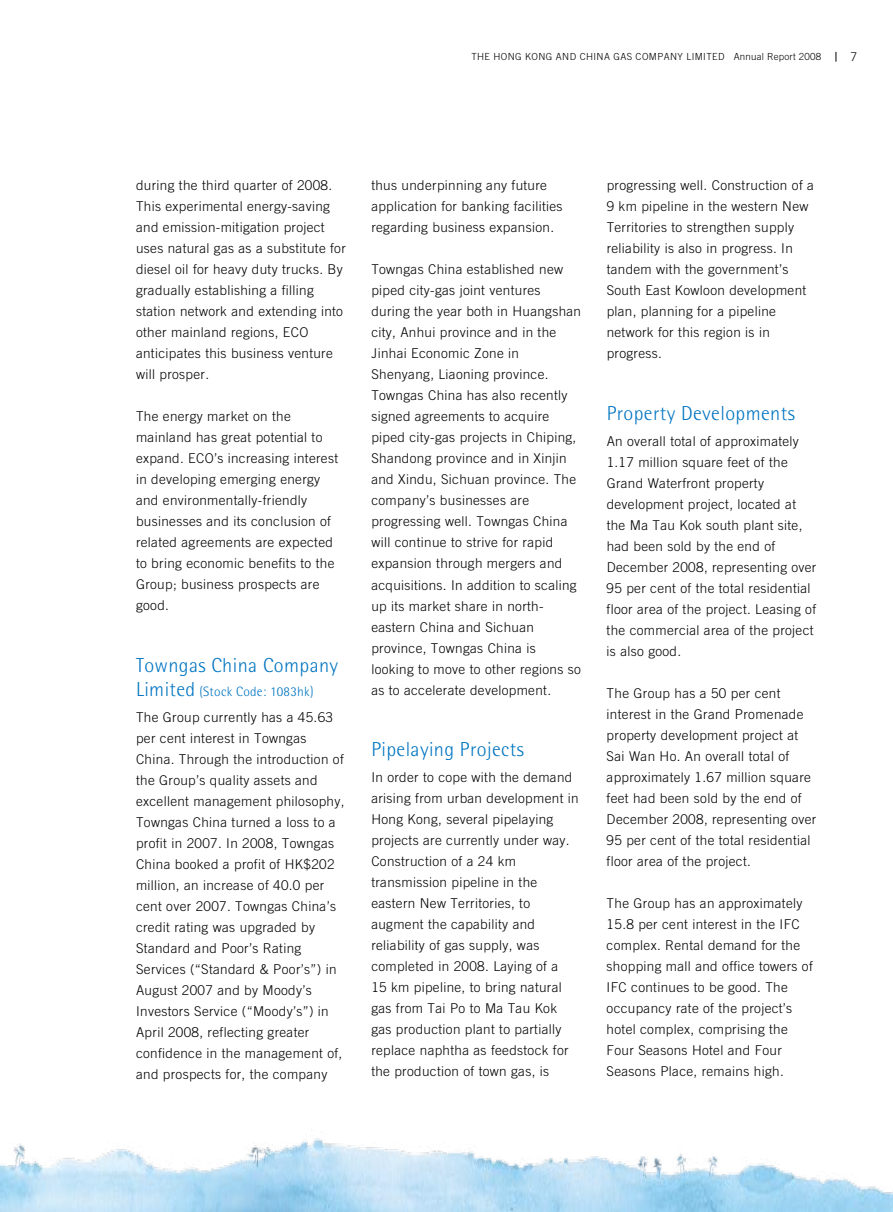
<style>
.page{position:relative;width:893px;height:1212px;background:#fff}
.page>*{position:absolute;margin:0;border:0;box-sizing:border-box;transform-origin:0 0}
.t1{font:300 20.25px "Rotis Semi Sans";letter-spacing:.02em;color:#0075c1}
.t2{font:300 13.5px/21px "Trade Gothic";letter-spacing:.025em;color:#000}
.t3{font:300 13.5px "Rotis Semi Sans";letter-spacing:.02em;color:#0075c1}
.t4{font:300 9.75px "Trade Gothic";letter-spacing:.04em;color:#000}
.s1{font-size:20.25px}
</style>
<div class="page">
<img style="left:0;top:1138px;width:893px;height:74px">
<p class="t4" style="left:471px;top:51px;width:351px">THE HONG KONG AND CHINA GAS COMPANY LIMITED Annual Report 2008</p>
<p class="t2" style="left:136px;top:175px;width:211px">during the third quarter of 2008.<br>This experimental energy-saving and emission-mitigation project uses natural gas as a substitute for diesel oil for heavy duty trucks. By gradually establishing a filling station network and extending into other mainland regions, ECO anticipates this business venture will prosper.</p>
<p class="t2" style="left:136px;top:406px;width:204px">The energy market on the mainland has great potential to expand. ECO’s increasing interest in developing emerging energy and environmentally-friendly businesses and its conclusion of related agreements are expected to bring economic benefits to the<br>Group; business prospects are good.</p>
<h1 class="t1" style="left:136px;top:654px;width:204px">Towngas China Company</h1>
<p class="t3" style="left:136px;top:684px;width:179px"><span class="s1">Limited</span> (Stock Code: 1083hk)</p>
<p class="t2" style="left:136px;top:706px;width:210px">The Group currently has a 45.63 per cent interest in Towngas<br>China. Through the introduction of the Group’s quality assets and excellent management philosophy,<br>Towngas China turned a loss to a profit in 2007. In 2008, Towngas<br>China booked a profit of HK$202 million, an increase of 40.0 per cent over 2007. Towngas China’s credit rating was upgraded by<br>Standard and Poor’s Rating<br>Services (“Standard &amp; Poor’s”) in<br>August 2007 and by Moody’s<br>Investors Service (“Moody’s”) in<br>April 2008, reflecting greater confidence in the management of, and prospects for, the company</p>
<p class="t2" style="left:371px;top:175px;width:193px">thus underpinning any future application for banking facilities regarding business expansion.</p>
<p class="t2" style="left:371px;top:259px;width:211px">Towngas China established new piped city-gas joint ventures during the year both in Huangshan city, Anhui province and in the<br>Jinhai Economic Zone in<br>Shenyang, Liaoning province.<br>Towngas China has also recently signed agreements to acquire piped city-gas projects in Chiping,<br>Shandong province and in Xinjin and Xindu, Sichuan province. The company’s businesses are progressing well. Towngas China will continue to strive for rapid expansion through mergers and acquisitions. In addition to scaling up its market share in north&shy;eastern China and Sichuan province, Towngas China is looking to move to other regions so as to accelerate development.</p>
<h1 class="t1" style="left:371px;top:738px;width:154px">Pipelaying Projects</h1>
<p class="t2" style="left:371px;top:766px;width:209px">In order to cope with the demand arising from urban development in<br>Hong Kong, several pipelaying projects are currently under way.<br>Construction of a 24 km transmission pipeline in the eastern New Territories, to augment the capability and reliability of gas supply, was completed in 2008. Laying of a<br>15 km pipeline, to bring natural gas from Tai Po to Ma Tau Kok gas production plant to partially replace naphtha as feedstock for the production of town gas, is</p>
<p class="t2" style="left:607px;top:175px;width:209px">progressing well. Construction of a<br>9 km pipeline in the western New<br>Territories to strengthen supply reliability is also in progress. In tandem with the government’s<br>South East Kowloon development plan, planning for a pipeline network for this region is in progress.</p>
<h1 class="t1" style="left:607px;top:402px;width:190px">Property Developments</h1>
<p class="t2" style="left:607px;top:430px;width:211px">An overall total of approximately<br>1.17 million square feet of the<br>Grand Waterfront property development project, located at the Ma Tau Kok south plant site, had been sold by the end of<br>December 2008, representing over<br>95 per cent of the total residential floor area of the project. Leasing of the commercial area of the project is also good.</p>
<p class="t2" style="left:607px;top:682px;width:211px">The Group has a 50 per cent interest in the Grand Promenade property development project at<br>Sai Wan Ho. An overall total of approximately 1.67 million square feet had been sold by the end of<br>December 2008, representing over<br>95 per cent of the total residential floor area of the project.</p>
<p class="t2" style="left:607px;top:892px;width:208px">The Group has an approximately<br>15.8 per cent interest in the IFC complex. Rental demand for the shopping mall and office towers of<br>IFC continues to be good. The occupancy rate of the project’s hotel complex, comprising the<br>Four Seasons Hotel and Four<br>Seasons Place, remains high.</p>
</div>
